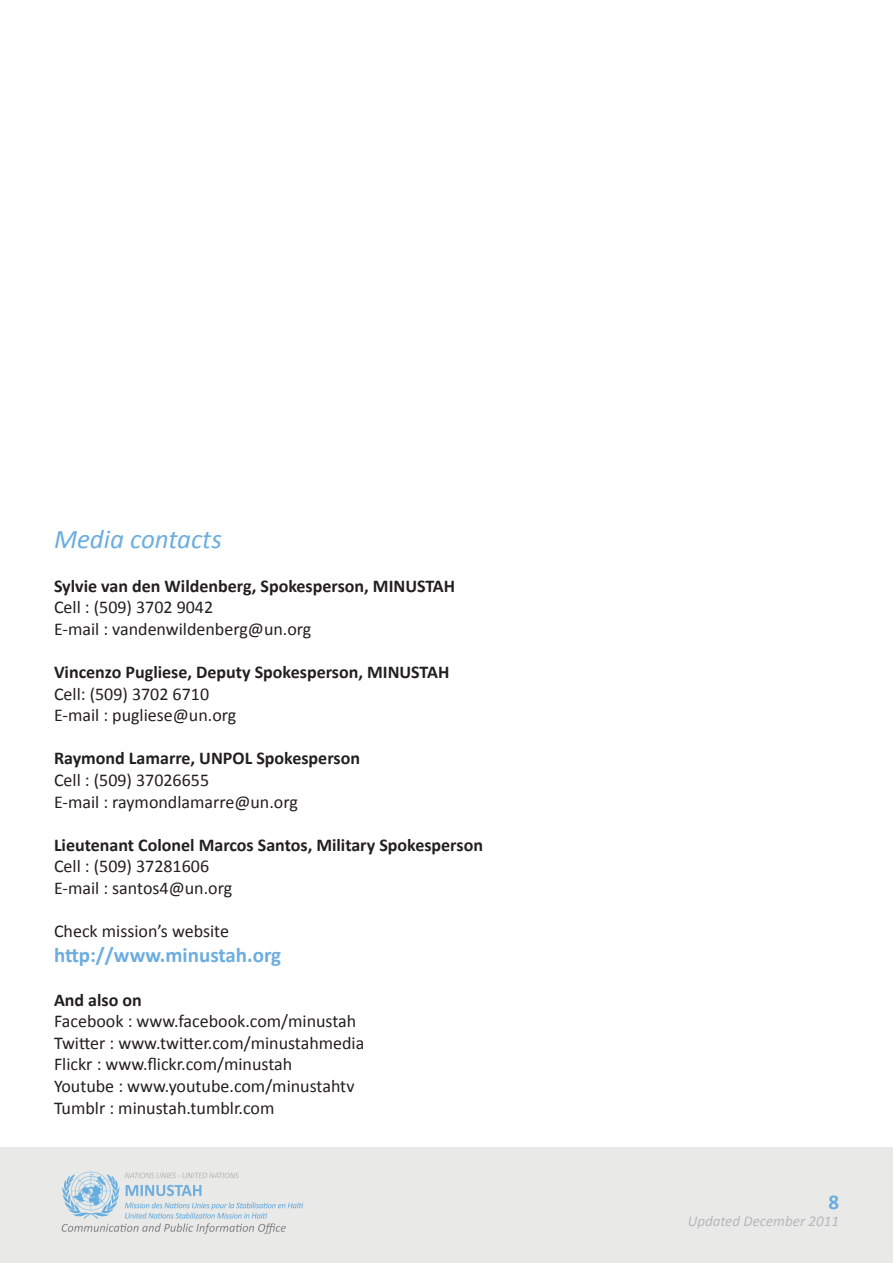
<style>
.page{position:relative;width:893px;height:1263px;background:#fff}
.page>*{position:absolute;margin:0;border:0;box-sizing:border-box;transform-origin:0 0}
.t1{font:italic 27px "Calibri";color:#6caddf}
.t2{font:700 21px "Calibri";color:#6caddf}
.t3{font:18px/21.6px "Calibri";color:#231f20}
.t4{font:700 18px "Calibri";color:#231f20}
.t5{font:italic 15px "Calibri";color:#b6b7bb}
</style>
<div class="page">
<div style="left:0;top:1147px;width:893px;height:116px;background:#e9eae7"></div>
<h1 class="t1" style="left:54px;top:523px;width:169px">Media contacts</h1>
<p class="t4" style="left:54px;top:574px;width:403px">Sylvie van den Wildenberg, Spokesperson, MINUSTAH</p>
<p class="t3" style="left:54px;top:596px;width:259px">Cell : (509) 3702 9042<br>E-mail : vandenwildenberg@un.org</p>
<p class="t4" style="left:54px;top:661px;width:397px">Vincenzo Pugliese, Deputy Spokesperson, MINUSTAH</p>
<p class="t3" style="left:54px;top:682px;width:184px">Cell: (509) 3702 6710<br>E-mail : pugliese@un.org</p>
<p class="t4" style="left:54px;top:747px;width:308px">Raymond Lamarre, UNPOL Spokesperson</p>
<p class="t3" style="left:54px;top:768px;width:245px">Cell : (509) 37026655<br>E-mail : raymondlamarre@un.org</p>
<p class="t4" style="left:54px;top:834px;width:431px">Lieutenant Colonel Marcos Santos, Military Spokesperson</p>
<p class="t3" style="left:54px;top:855px;width:180px">Cell : (509) 37281606<br>E-mail : santos4@un.org</p>
<p class="t3" style="left:54px;top:920px;width:177px">Check mission’s website</p>
<p class="t2" style="left:54px;top:942px;width:229px">http://www.minustah.org</p>
<p class="t4" style="left:54px;top:988px;width:89px">And also on</p>
<p class="t3" style="left:54px;top:1010px;width:312px">Facebook : www.facebook.com/minustah Twitter : www.twitter.com/minustahmedia Flickr : www.flickr.com/minustah<br>Youtube : www.youtube.com/minustahtv Tumblr : minustah.tumblr.com</p>
<p class="t2" style="left:828px;top:1189px;width:12px">8</p>
<p class="t5" style="left:688px;top:1212px;width:153px">Updated December 2011</p>
</div>
